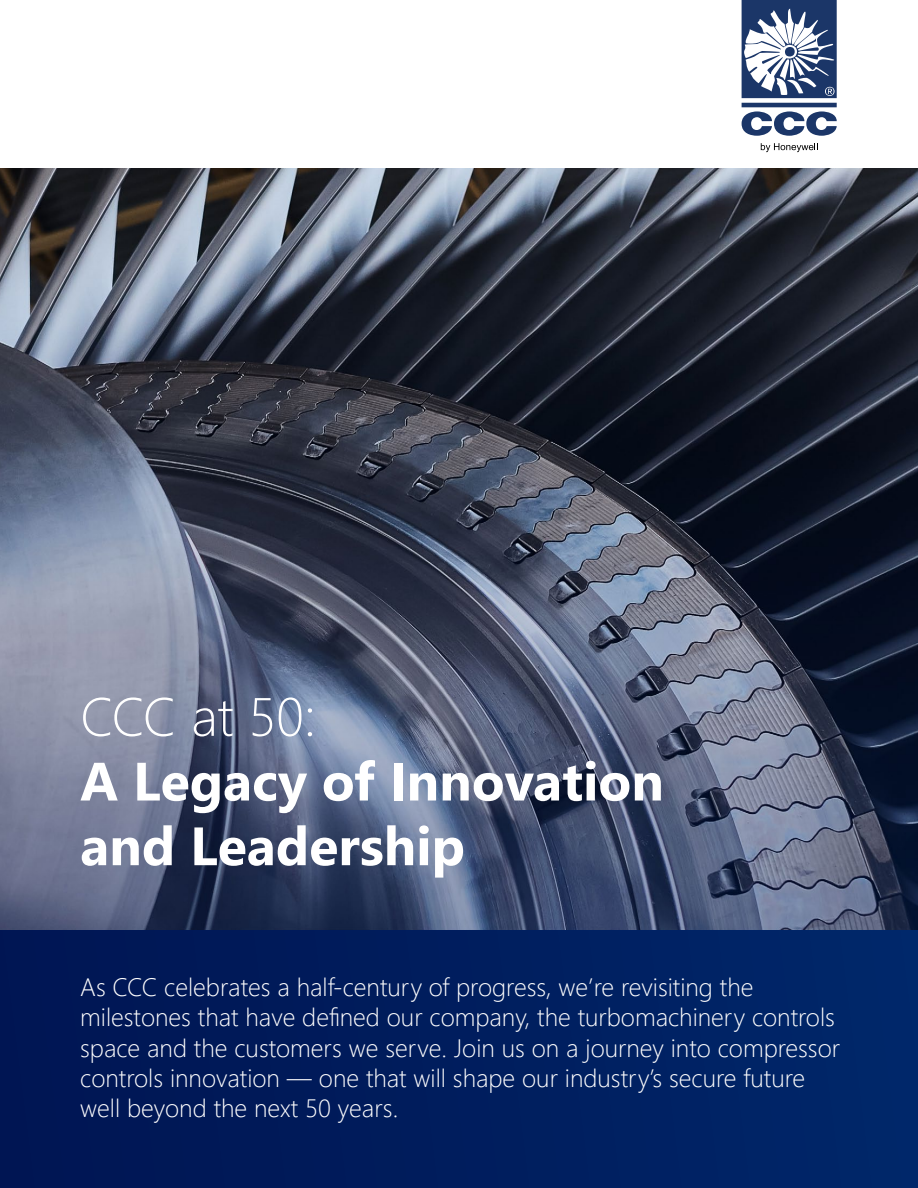
<style>
.page{position:relative;width:918px;height:1188px;background:#fff}
.page>*{position:absolute;margin:0;border:0;box-sizing:border-box;transform-origin:0 0}
.t1{font:700 53.85px/64.7px "Segoe UI";color:#fff}
.t2{font:300 53.85px "Segoe UI";letter-spacing:-.02em;color:#fff}
.t3{font:300 25.05px/30.2px "Segoe UI";color:#fff}
</style>
<div class="page">
<img style="left:1px;top:168px;width:917px;height:762px">
<div style="left:1px;top:930px;width:917px;height:258px;background:#001d5e"></div>
<svg style="left:761px;top:143px;width:57px;height:9px"></svg>
<svg style="left:742px;top:0;width:95px;height:136px"></svg>
<h1 class="t2" style="left:80px;top:666px;width:237px">CCC at 50:</h1>
<h1 class="t1" style="left:80px;top:745px;width:585px">A Legacy of Innovation and Leadership</h1>
<p class="t3" style="left:80px;top:970px;width:761px">As CCC celebrates a half-century of progress, we’re revisiting the milestones that have defined our company, the turbomachinery controls space and the customers we serve. Join us on a journey into compressor controls innovation — one that will shape our industry’s secure future well beyond the next 50 years.</p>
</div>
